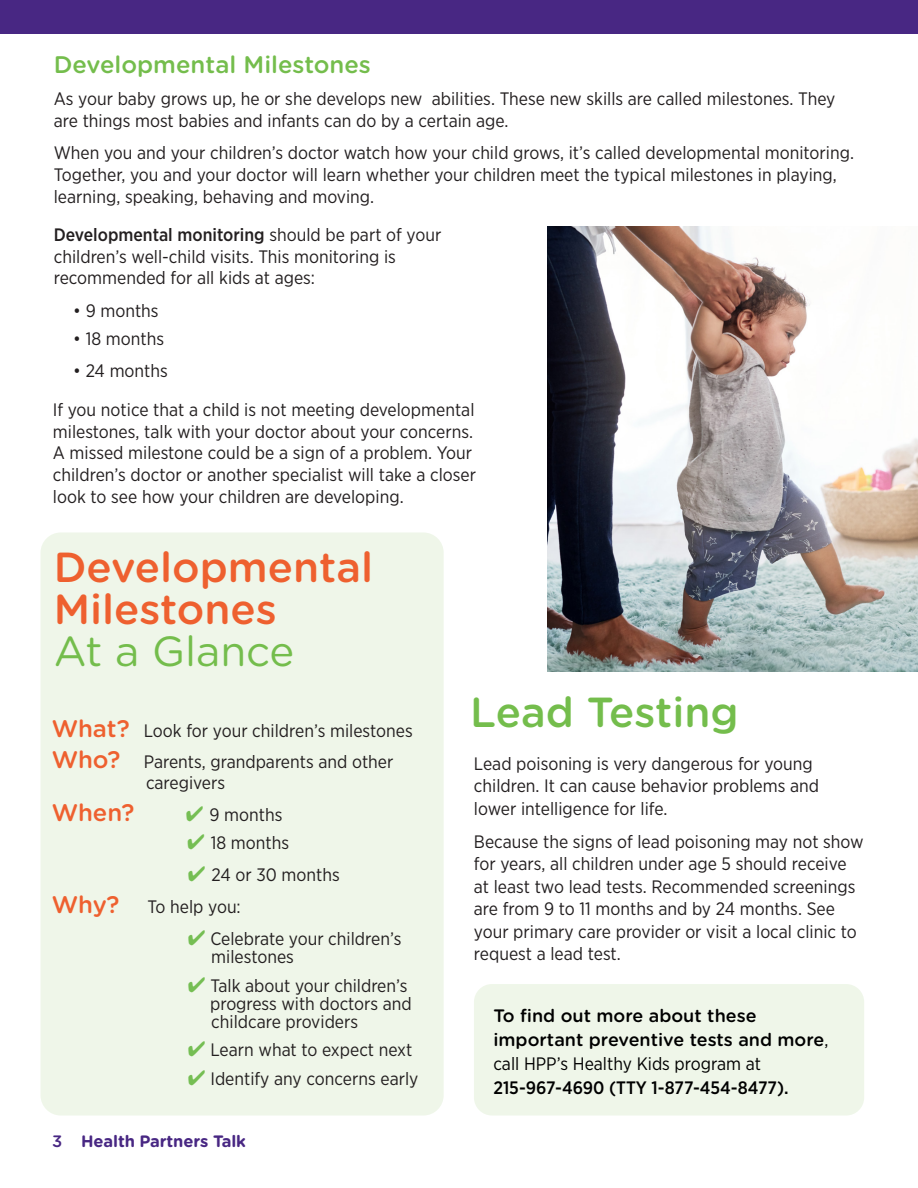
<style>
.page{position:relative;width:918px;height:1188px;background:#fff}
.page>*{position:absolute;margin:0;border:0;box-sizing:border-box;transform-origin:0 0}
.body_copy{font:500 42px "Gotham Rounded";color:#ee602f}
.t1{font:500 42px "Gotham Rounded";color:#74bd4c}
.body_copy-2{font:42px "Gotham Rounded";color:#74bd4c}
.body_copy-3{font:500 24px "Gotham Rounded";color:#74bd4c}
.body_copy-4{font:500 24px "Gotham Rounded";letter-spacing:-.01em;color:#ee602f}
.body_copy-5{font:18px/21.8px "Gotham Narrow";color:#231f20}
.body_copy-6{font:500 18px/24px "Gotham Rounded";color:#000}
.t2{font:700 16.5px "Gotham Rounded";letter-spacing:-.01em;color:#482783}
.s1{font-weight:500}
.s2{font-family:"Gotham Rounded";font-weight:500;font-size:24px;color:#ee602f}
.s3{color:#75be53}
.s4{font-family:"Gotham Narrow";font-weight:400}
.s5{font-family:"Gotham Narrow"}
</style>
<div class="page">
<div style="left:0;top:0;width:918px;height:33px;background:#482783"></div>
<div style="left:40px;top:532px;width:404px;height:584px;background:#eff6e9;border-radius:20px"></div>
<img style="left:547px;top:226px;width:371px;height:446px">
<div style="left:474px;top:984px;width:390px;height:132px;background:#eff6e9;border-radius:18px"></div>
<p class="body_copy-3" style="left:54px;top:48px;width:319px">Developmental Milestones</p>
<p class="body_copy-5" style="left:54px;top:88px;width:783px">As your baby grows up, he or she develops new abilities. These new skills are called milestones. They are things most babies and infants can do by a certain age.</p>
<p class="body_copy-5" style="left:54px;top:142px;width:802px">When you and your children’s doctor watch how your child grows, it’s called developmental monitoring.<br>Together, you and your doctor will learn whether your children meet the typical milestones in playing, learning, speaking, behaving and moving.</p>
<p class="body_copy-5" style="left:54px;top:223px;width:389px"><span class="s1">Developmental monitoring</span> should be part of your children’s well-child visits. This monitoring is recommended for all kids at ages:</p>
<p class="body_copy-5" style="left:73px;top:299px;width:87px">• 9 months</p>
<p class="body_copy-5" style="left:73px;top:328px;width:92px">• 18 months</p>
<p class="body_copy-5" style="left:73px;top:360px;width:96px">• 24 months</p>
<p class="body_copy-5" style="left:53px;top:398px;width:425px">If you notice that a child is not meeting developmental milestones, talk with your doctor about your concerns.<br>A missed milestone could be a sign of a problem. Your children’s doctor or another specialist will take a closer look to see how your children are developing.</p>
<p class="body_copy" style="left:54px;top:537px;width:321px">Developmental</p>
<p class="body_copy" style="left:54px;top:579px;width:225px">Milestones</p>
<p class="body_copy-2" style="left:54px;top:622px;width:242px">At a Glance</p>
<p class="body_copy-5" style="left:52px;top:719px;width:362px"><span class="s2">What?</span> Look for your children’s milestones</p>
<p class="body_copy-4" style="left:52px;top:743px;width:70px">Who?</p>
<p class="body_copy-5" style="left:144px;top:751px;width:251px;line-height:21px">Parents, grandparents and other caregivers</p>
<p class="body_copy-4" style="left:52px;top:795px;width:84px">When?</p>
<p class="body_copy-5" style="left:186px;top:803px;width:98px"><span class="s3">✔</span> 9 months</p>
<p class="body_copy-5" style="left:187px;top:832px;width:103px"><span class="s3">✔</span> 18 months</p>
<p class="body_copy-5" style="left:188px;top:864px;width:153px"><span class="s3">✔</span> 24 or 30 months</p>
<p class="body_copy-4" style="left:52px;top:887px;width:69px">Why?</p>
<p class="body_copy-5" style="left:148px;top:895px;width:95px">To help you:</p>
<p class="body_copy-5" style="left:211px;top:930px;width:192px;line-height:18px;text-indent:-23px"><span class="s3">✔</span> Celebrate your children’s milestones</p>
<p class="body_copy-5" style="left:210px;top:976px;width:203px;line-height:18px;text-indent:-22px"><span class="s3">✔</span> Talk about your children’s progress with doctors and childcare providers</p>
<p class="body_copy-5" style="left:188px;top:1039px;width:226px"><span class="s3">✔</span> Learn what to expect next</p>
<p class="body_copy-5" style="left:188px;top:1067px;width:232px"><span class="s3">✔</span> Identify any concerns early</p>
<p class="t2" style="left:52px;top:1129px;width:195px"><span class="s1">3</span> Health Partners Talk</p>
<p class="t1" style="left:470px;top:682px;width:270px">Lead Testing</p>
<p class="body_copy-5" style="left:474px;top:752px;width:347px;line-height:22.5px">Lead poisoning is very dangerous for young children. It can cause behavior problems and lower intelligence for life.</p>
<p class="body_copy-5" style="left:474px;top:830px;width:391px;line-height:22.5px">Because the signs of lead poisoning may not show for years, all children under age 5 should receive at least two lead tests. Recommended screenings are from 9 to 11 months and by 24 months. See your primary care provider or visit a local clinic to request a lead test.</p>
<p class="body_copy-6" style="left:493px;top:1003px;width:337px">To find out more about these important preventive tests and more<span class="s4">, call HPP’s Healthy Kids program at </span><span class="s5">215-967-4690 (TTY 1-877-454-8477).</span></p>
</div>
